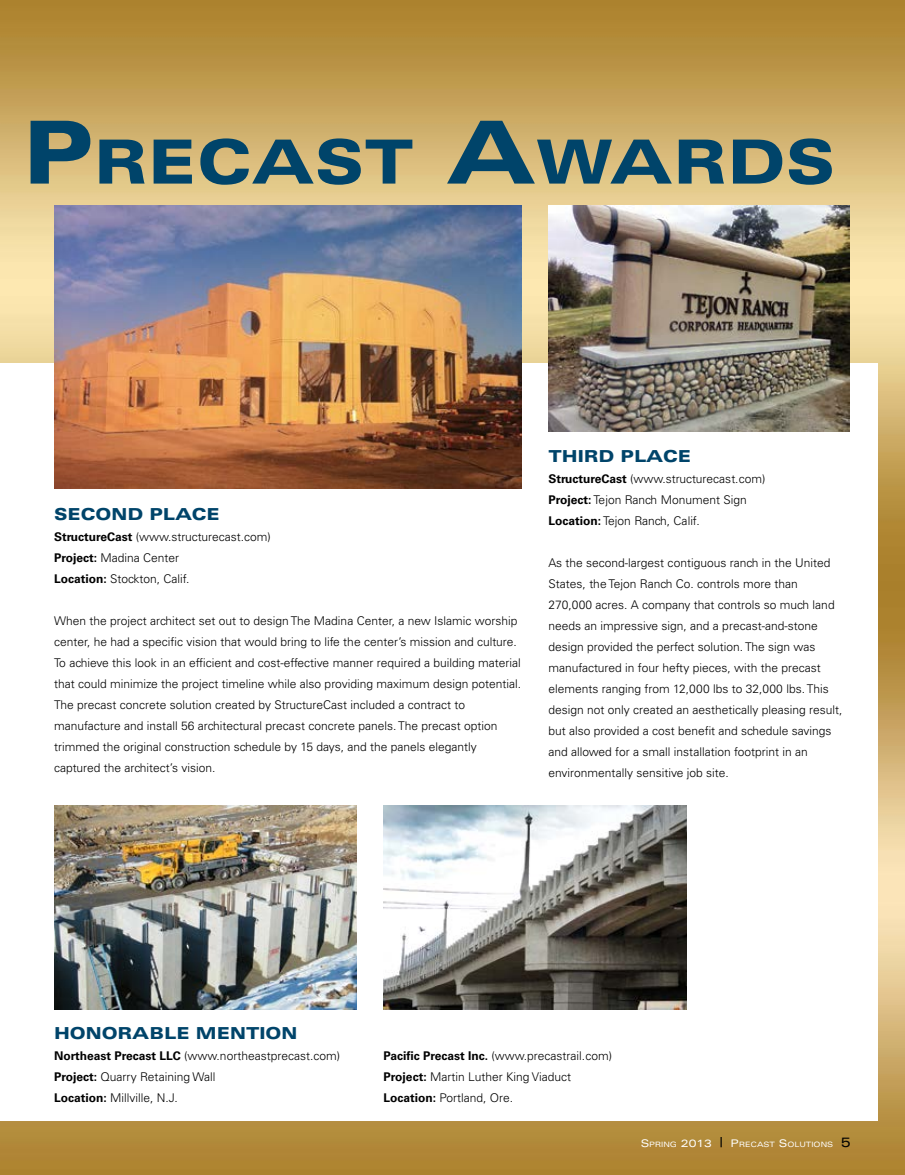
<style>
.page{position:relative;width:905px;height:1175px;background:#fff}
.page>*{position:absolute;margin:0;border:0;box-sizing:border-box;transform-origin:0 0}
.t1{font:900 expanded 60.9px "Univers";color:#00446a}
.t2{font:900 expanded 16.5px "Univers";color:#00446a}
.t3{font:300 12px/21px "Univers LT Std";color:#000}
.t4{font:700 12px "Univers LT Std";color:#000}
.t5{font:expanded 7.35px "Univers";color:#fff}
.s1{font-size:87px}
.s2{font-weight:700}
.s3{font-size:10.5px}
.s4{font-size:13.5px;color:#000}
</style>
<div class="page">
<img style="left:0;top:0;width:904px;height:1174px">
<div style="left:0;top:363px;width:878px;height:757px;background:#fff"></div>
<img style="left:54px;top:205px;width:467px;height:284px">
<img style="left:54px;top:806px;width:302px;height:203px">
<img style="left:383px;top:806px;width:303px;height:203px">
<img style="left:548px;top:205px;width:301px;height:226px">
<h1 class="t1" style="left:22px;top:126px;width:814px"><span class="s1">P</span>RECAST <span class="s1">A</span>WARDS</h1>
<h2 class="t2" style="left:54px;top:504px;width:58px">SECOND</h2>
<h2 class="t2" style="left:149px;top:504px;width:69px">PLACE</h2>
<p class="t3" style="left:54px;top:526px;width:218px"><span class="s2">StructureCast</span> (www.structurecast.com)<br><span class="s2">Project:</span> Madina Center<br><span class="s2">Location:</span> Stockton, Calif.</p>
<p class="t3" style="left:54px;top:610px;width:468px">When the project architect set out to design The Madina Center, a new Islamic worship center, he had a specific vision that would bring to life the center’s mission and culture.<br>To achieve this look in an efficient and cost-effective manner required a building material that could minimize the project timeline while also providing maximum design potential.<br>The precast concrete solution created by StructureCast included a contract to manufacture and install 56 architectural precast concrete panels. The precast option trimmed the original construction schedule by 15 days, and the panels elegantly captured the architect’s vision.</p>
<h2 class="t2" style="left:548px;top:446px;width:14px">THIRD</h2>
<h2 class="t2" style="left:620px;top:446px;width:69px">PLACE</h2>
<p class="t3" style="left:548px;top:468px;width:218px"><span class="s2">StructureCast</span> (www.structurecast.com)<br><span class="s2">Project:</span> Tejon Ranch Monument Sign<br><span class="s2">Location:</span> Tejon Ranch, Calif.</p>
<p class="t3" style="left:548px;top:552px;width:296px">As the second-largest contiguous ranch in the U nited States, the Tejon Ranch Co. controls more than 270,000 acres. A company that controls so much land needs an impressive sign, and a precast-and-stone design provided the perfect solution. The sign was manufactured in four hefty pieces, with the precast elements ranging from 12,000 lbs to 32,000 lbs. This design not only created an aesthetically pleasing result, but also provided a cost benefit and schedule savings and allowed for a small installation footprint in an environmentally sensitive job site.</p>
<h2 class="t2" style="left:54px;top:1023px;width:17px">HONORA</h2>
<h2 class="t2" style="left:149px;top:1023px;width:82px">BLE MENTION</h2>
<p class="t4" style="left:54px;top:1048px;width:114px">Northeast Precast LLC</p>
<p class="t3" style="left:54px;top:1044px;width:287px;text-indent:130px">(www.northeastprecast.com)<br><span class="s2">Project:</span> Quarry Retaining Wall<br><span class="s2">Location:</span> Millville, N .J.</p>
<p class="t3" style="left:383px;top:1044px;width:230px"><span class="s2">Pacific Precast Inc.</span> (www.precastrail.com)<br><span class="s2">Project:</span> Martin Luther King Viaduct<br><span class="s2">Location:</span> Portland, Ore.</p>
<p class="t5" style="left:640px;top:1139px;width:212px"><span class="s3">S</span> PRING <span class="s3">2013</span> <span class="s4">|</span> <span class="s3">P</span>RECAST <span class="s3">S</span>OLUTIONS <span class="s4">5</span></p>
</div>
